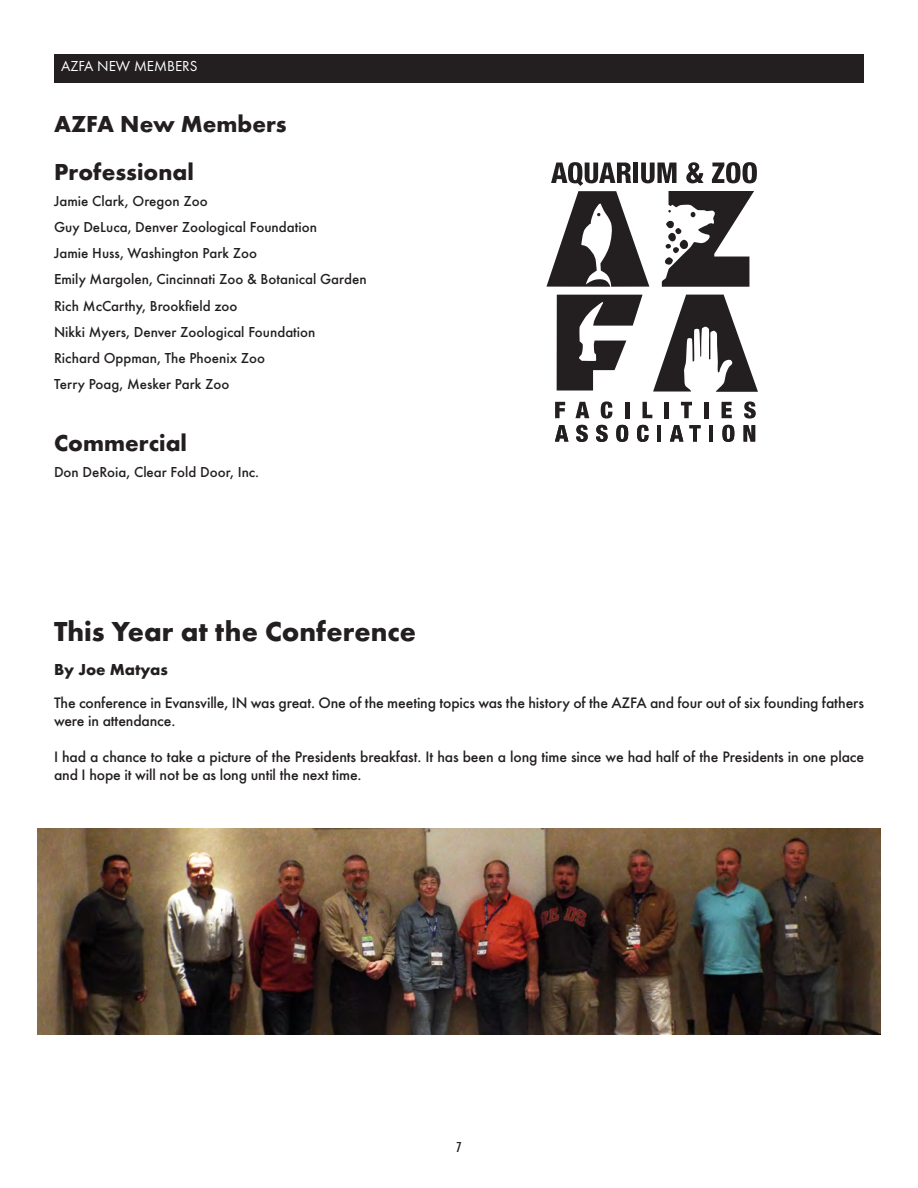
<style>
.page{position:relative;width:918px;height:1188px;background:#fff}
.page>*{position:absolute;margin:0;border:0;box-sizing:border-box;transform-origin:0 0}
.t1{font:700 28.5px "Futura T";color:#231f20}
.t2{font:700 24px "Futura T";color:#231f20}
.t3{font:700 16.5px "Futura T";color:#231f20}
.t4{font:500 15.75px/18px "Futura T";letter-spacing:-.01em;color:#231f20}
.t5{font:500 15px/26.1px "Futura T";color:#231f20}
.t6{font:15px "Futura T";color:#fff}
.t7{font:500 condensed 15px "Futura T";color:#231f20}
</style>
<div class="page">
<div style="left:54px;top:54px;width:810px;height:29px;background:#231f20"></div>
<img style="left:37px;top:828px;width:844px;height:207px">
<svg style="left:557px;top:295px;width:86px;height:96px"></svg>
<svg style="left:653px;top:295px;width:105px;height:97px"></svg>
<svg style="left:546px;top:162px;width:211px;height:125px"></svg>
<svg style="left:555px;top:425px;width:13px;height:17px"></svg>
<svg style="left:576px;top:425px;width:12px;height:17px"></svg>
<svg style="left:596px;top:425px;width:12px;height:17px"></svg>
<svg style="left:616px;top:425px;width:12px;height:17px"></svg>
<svg style="left:637px;top:425px;width:12px;height:17px"></svg>
<hr style="left:657px;top:425px;width:4px;height:17px;background:#231f20">
<svg style="left:670px;top:425px;width:13px;height:17px"></svg>
<svg style="left:689px;top:425px;width:12px;height:17px"></svg>
<hr style="left:709px;top:425px;width:4px;height:17px;background:#231f20">
<svg style="left:722px;top:425px;width:12px;height:17px"></svg>
<svg style="left:744px;top:425px;width:11px;height:17px"></svg>
<svg style="left:555px;top:402px;width:10px;height:16px"></svg>
<svg style="left:575px;top:402px;width:14px;height:16px"></svg>
<svg style="left:601px;top:401px;width:11px;height:18px"></svg>
<hr style="left:625px;top:402px;width:4px;height:16px;background:#231f20">
<svg style="left:643px;top:402px;width:9px;height:16px"></svg>
<hr style="left:665px;top:402px;width:4px;height:16px;background:#231f20">
<svg style="left:681px;top:402px;width:11px;height:16px"></svg>
<hr style="left:704px;top:402px;width:4px;height:16px;background:#231f20">
<svg style="left:722px;top:402px;width:10px;height:16px"></svg>
<svg style="left:744px;top:401px;width:12px;height:18px"></svg>
<p class="t6" style="left:61px;top:57px;width:138px">AZFA NEW MEMBERS</p>
<h2 class="t2" style="left:54px;top:110px;width:234px">AZFA New Members</h2>
<h2 class="t2" style="left:54px;top:158px;width:141px">Professional</h2>
<p class="t5" style="left:54px;top:188px;width:314px">Jamie Clark, Oregon Zoo<br>Guy DeLuca, Denver Zoological Foundation<br>Jamie Huss, Washington Park Zoo<br>Emily Margolen, Cincinnati Zoo &amp; Botanical Garden Rich McCarthy, Brookfield zoo<br>Nikki Myers, Denver Zoological Foundation<br>Richard Oppman, The Phoenix Zoo<br>Terry Poag, Mesker Park Zoo</p>
<h2 class="t2" style="left:54px;top:429px;width:135px">Commercial</h2>
<p class="t5" style="left:54px;top:459px;width:207px">Don DeRoia, Clear Fold Door, Inc.</p>
<h1 class="t1" style="left:54px;top:614px;width:364px">This Year at the Conference</h1>
<p class="t3" style="left:54px;top:660px;width:115px">By Joe Matyas</p>
<p class="t4" style="left:54px;top:693px;width:812px">The conference in Evansville, IN was great. One of the meeting topics was the history of the AZFA and four out of six founding fathers were in attendance.</p>
<p class="t4" style="left:54px;top:747px;width:812px">I had a chance to take a picture of the Presidents breakfast. It has been a long time since we had half of the Presidents in one place and I hope it will not be as long until the next time.</p>
<p class="t7" style="left:456px;top:1139px;width:7px">7</p>
</div>
